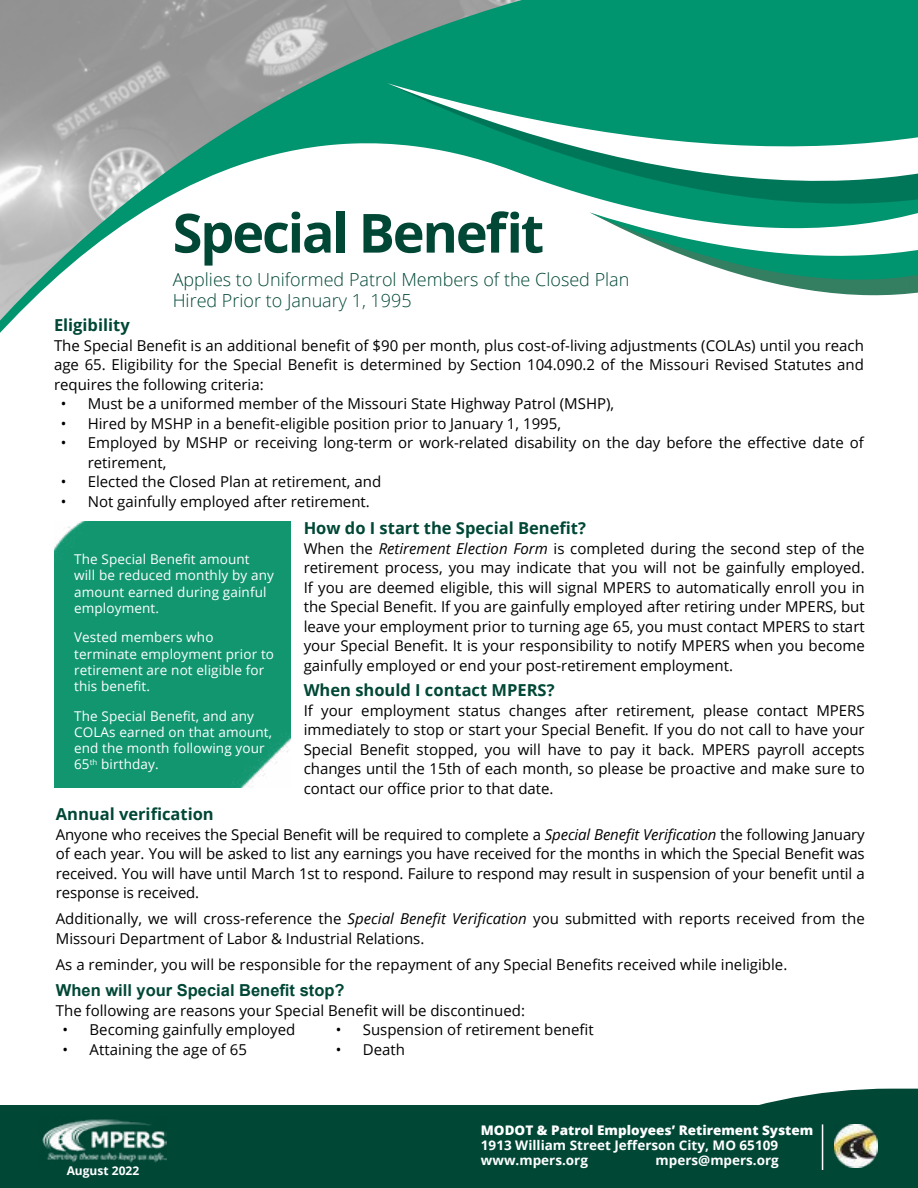
<style>
.page{position:relative;width:918px;height:1188px;background:#fff}
.page>*{position:absolute;margin:0;border:0;box-sizing:border-box;transform-origin:0 0}
.t1{font:700 54px "Open Sans";letter-spacing:-.04em;color:#004736}
.t2{font:300 18px/21px "Open Sans";color:#004736}
.t3{font:700 16.5px "Open Sans";color:#004736}
.t4{font:700 16.5px "Arial";color:#004736}
.t5{font:15px/19.5px "Open Sans";color:#000;text-align:justify}
.t6{font:13.5px/16.2px "Open Sans";letter-spacing:.01em;color:#fff}
.t7{font:700 13.2px/15px "Open Sans";color:#fff}
.t8{font:800 13.2px "Open Sans";color:#fff}
.t9{font:700 12px "Open Sans";color:#fff}
.s1{font-style:italic}
</style>
<div class="page">
<svg style="left:0;top:0;width:918px;height:333px"></svg>
<svg style="left:387px;top:186px;width:531px;height:18px"></svg>
<svg style="left:387px;top:83px;width:531px;height:103px;fill:#00946f"></svg>
<svg style="left:0;top:1089px;width:918px;height:17px"></svg>
<div style="left:0;top:1106px;width:918px;height:82px;background:#004736"></div>
<img style="left:42px;top:1119px;width:125px;height:44px">
<img style="left:835px;top:1124px;width:42px;height:44px">
<hr style="left:822px;top:1124px;width:1px;height:46px;background:#fff">
<div style="left:54px;top:521px;width:236px;height:267px;background:#119670"></div>
<h1 class="t1" style="left:173px;top:195px;width:373px">Special Benefit</h1>
<p class="t2" style="left:173px;top:268px;width:458px">Applies to Uniformed Patrol Members of the Closed Plan<br>Hired Prior to January 1, 1995</p>
<p class="t3" style="left:54px;top:314px;width:77px">Eligibility</p>
<p class="t5" style="left:54px;top:335px;width:812px">The Special Benefit is an additional benefit of $90 per month, plus cost-of-living adjustments (COLAs) until you reach age 65. Eligibility for the Special Benefit is determined by Section 104.090.2 of the Missouri Revised Statutes and requires the following criteria:</p>
<p class="t5" style="left:61px;top:394px;width:555px">• Must be a uniformed member of the Missouri State Highway Patrol (MSHP),</p>
<p class="t5" style="left:61px;top:413px;width:502px">• Hired by MSHP in a benefit-eligible position prior to January 1, 1995,</p>
<p class="t5" style="left:88px;top:433px;width:778px;text-indent:-27px">• Employed by MSHP or receiving long-term or work-related disability on the day before the effective date of retirement,</p>
<p class="t5" style="left:61px;top:472px;width:322px">• Elected the Closed Plan at retirement, and</p>
<p class="t5" style="left:61px;top:491px;width:311px">• Not gainfully employed after retirement.</p>
<p class="t6" style="left:74px;top:551px;width:201px">The Special Benefit amount will be reduced monthly by any amount earned during gainful employment.</p>
<p class="t6" style="left:74px;top:629px;width:202px">Vested members who terminate employment prior to retirement are not eligible for this benefit.</p>
<p class="t6" style="left:74px;top:707px;width:200px">The Special Benefit, and any<br>COLAs earned on that amount, end the month following your<br>65<sup>th</sup> birthday.</p>
<p class="t3" style="left:304px;top:516px;width:284px">How do I start the Special Benefit?</p>
<p class="t5" style="left:304px;top:538px;width:563px">When the <span class="s1">Retirement Election Form</span> is completed during the second step of the retirement process, you may indicate that you will not be gainfully employed.<br>If you are deemed eligible, this will signal MPERS to automatically enroll you in the Special Benefit. If you are gainfully employed after retiring under MPERS, but leave your employment prior to turning age 65, you must contact MPERS to start your Special Benefit. It is your responsibility to notify MPERS when you become gainfully employed or end your post-retirement employment.</p>
<p class="t3" style="left:304px;top:678px;width:252px">When should I contact MPERS?</p>
<p class="t5" style="left:304px;top:700px;width:563px">If your employment status changes after retirement, please contact MPERS immediately to stop or start your Special Benefit. If you do not call to have your Special Benefit stopped, you will have to pay it back. MPERS payroll accepts changes until the 15th of each month, so please be proactive and make sure to contact our office prior to that date.</p>
<p class="t3" style="left:56px;top:802px;width:159px">Annual verification</p>
<p class="t5" style="left:56px;top:824px;width:810px">Anyone who receives the Special Benefit will be required to complete a <span class="s1">Special Benefit Verification</span> the following January of each year. You will be asked to list any earnings you have received for the months in which the Special Benefit was received. You will have until March 1st to respond. Failure to respond may result in suspension of your benefit until a response is received.</p>
<p class="t5" style="left:56px;top:909px;width:810px">Additionally, we will cross-reference the <span class="s1">Special Benefit Verification</span> you submitted with reports received from the<br>Missouri Department of Labor &amp; Industrial Relations.</p>
<p class="t5" style="left:56px;top:954px;width:733px">As a reminder, you will be responsible for the repayment of any Special Benefits received while ineligible.</p>
<p class="t4" style="left:56px;top:979px;width:290px">When will your Special Benefit stop?</p>
<p class="t5" style="left:56px;top:1000px;width:471px">The following are reasons your Special Benefit will be discontinued:</p>
<p class="t5" style="left:63px;top:1020px;width:234px">• Becoming gainfully employed</p>
<p class="t5" style="left:63px;top:1039px;width:186px">• Attaining the age of 65</p>
<p class="t5" style="left:336px;top:1019px;width:259px">• Suspension of retirement benefit</p>
<p class="t5" style="left:336px;top:1039px;width:71px">• Death</p>
<p class="t9" style="left:67px;top:1162px;width:74px">August 2022</p>
<p class="t8" style="left:481px;top:1120px;width:334px">MODOT &amp; Patrol Employees’ Retirement System</p>
<p class="t7" style="left:481px;top:1137px;width:299px">1913 William Street Jefferson City, MO 65109 www.mpers.org</p>
<p class="t7" style="left:656px;top:1152px;width:125px">mpers@mpers.org</p>
</div>
